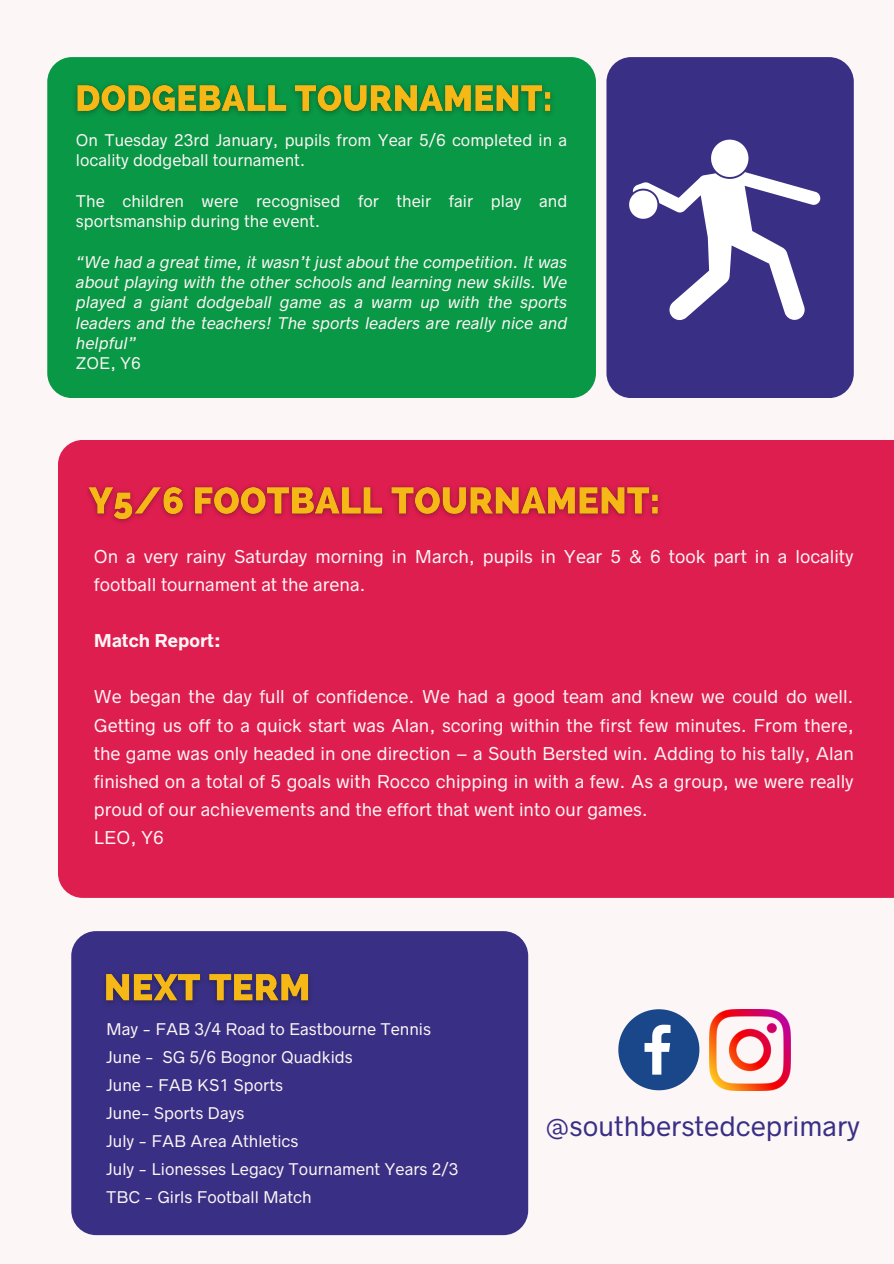
<style>
.page{position:relative;width:894px;height:1264px;background:#fff}
.page>*{position:absolute;margin:0;border:0;box-sizing:border-box;transform-origin:0 0}
.t1{font:25.2px "Radnika Next";color:#393085}
.t2{font:18.75px "Radnika Next";color:#fdf6f6}
.t3{font:16.65px/28.2px "Radnika Next";color:#fdf6f6}
.t4{font:700 16.65px "Radnika Next";color:#fdf6f6}
.t5{font:15.15px/20.2px "Radnika Next";color:#fdf6f6}
.t6{font:italic 15.15px/20.2px "Radnika Next";color:#fdf6f6;text-align:justify}
</style>
<div class="page">
<div style="left:0;top:0;width:893px;height:1263px;background:#fdf6f6"></div>
<div style="left:58px;top:440px;width:835px;height:457px;background:#df1e50"></div>
<div style="left:606px;top:57px;width:247px;height:341px;background:#393085;border-radius:25px"></div>
<div style="left:47px;top:57px;width:548px;height:341px;background:#099845;border-radius:25px"></div>
<div style="left:71px;top:931px;width:457px;height:304px;background:#393085;border-radius:25px"></div>
<svg style="left:618px;top:1009px;width:81px;height:81px"></svg>
<img style="left:709px;top:1009px;width:81px;height:81px">
<svg style="left:629px;top:139px;width:191px;height:181px"></svg>
<img style="left:75px;top:84px;width:477px;height:31px">
<img style="left:78px;top:476px;width:591px;height:54px">
<img style="left:104px;top:973px;width:206px;height:31px">
<h4 class="t5" style="left:76px;top:130px;width:492px">On Tuesday 23rd January, pupils from Year 5/6 completed in a locality dodgeball tournament.</h4>
<p class="t5" style="left:76px;top:191px;width:492px">The children were recognised for their fair play and sportsmanship during the event.</p>
<p class="t6" style="left:76px;top:252px;width:492px">“We had a great time, it wasn’t just about the competition. It was about playing with the other schools and learning new skills. We played a giant dodgeball game as a warm up with the sports leaders and the teachers! The sports leaders are really nice and helpful”</p>
<p class="t5" style="left:76px;top:353px;width:66px">ZOE, Y6</p>
<p class="t3" style="left:94px;top:542px;width:761px">On a very rainy Saturday morning in March, pupils in Year 5 &amp; 6 took part in a locality football tournament at the arena.</p>
<p class="t4" style="left:94px;top:631px;width:128px">Match Report:</p>
<p class="t3" style="left:94px;top:683px;width:761px;text-align:justify">We began the day full of confidence. We had a good team and knew we could do well.<br>Getting us off to a quick start was Alan, scoring within the first few minutes. From there, the game was only headed in one direction – a South Bersted win. Adding to his tally, Alan finished on a total of 5 goals with Rocco chipping in with a few. As a group, we were really proud of our achievements and the effort that went into our games.</p>
<p class="t3" style="left:94px;top:823px;width:72px">LEO, Y6</p>
<p class="t5" style="left:106px;top:1018px;width:326px">May - FAB 3/4 Road to Eastbourne Tennis</p>
<p class="t5" style="left:106px;top:1046px;width:248px">June - SG 5/6 Bognor Quadkids</p>
<p class="t5" style="left:106px;top:1074px;width:178px">June - FAB KS1 Sports</p>
<p class="t5" style="left:106px;top:1103px;width:140px">June- Sports Days</p>
<p class="t5" style="left:106px;top:1131px;width:194px">July - FAB Area Athletics</p>
<p class="t5" style="left:106px;top:1159px;width:354px">July - Lionesses Legacy Tournament Years 2/3</p>
<h3 class="t5" style="left:106px;top:1187px;width:207px">TBC - Girls Football Match</h3>
<p class="t2" style="left:109px;top:1180px;width:242px">hello@reallygreatsite.com</p>
<p class="t1" style="left:545px;top:1111px;width:316px">@southberstedceprimary</p>
</div>
